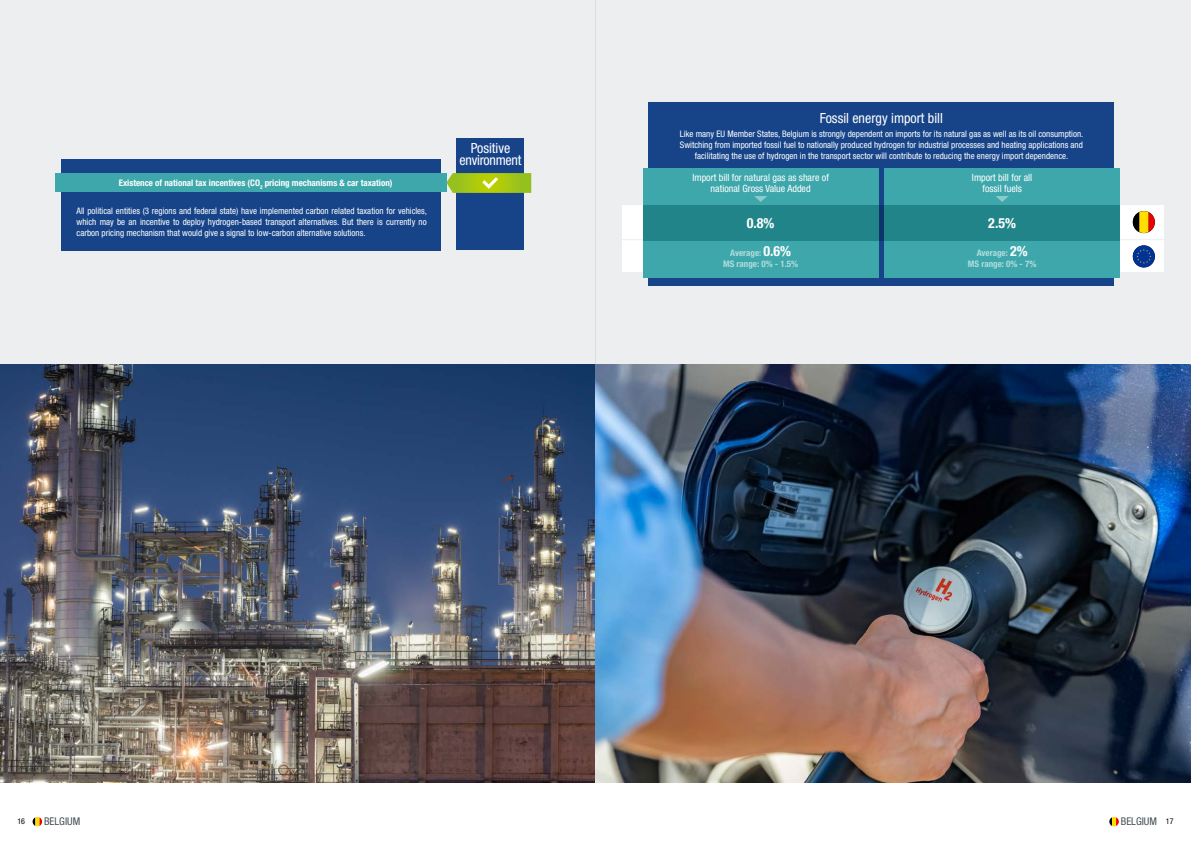
<style>
.page{position:relative;width:1191px;height:842px;background:#fff}
.page>*{position:absolute;margin:0;border:0;box-sizing:border-box;transform-origin:0 0}
.t1{font:condensed 14px "Helvetica Neue";color:#fff}
.t2{font:condensed 14px/12px "Helvetica Neue";letter-spacing:-.02em;color:#fff;text-align:center}
.t3{font:700 condensed 14px "Helvetica Neue";color:#fff}
.t4{font:condensed 10.7px "Helvetica Neue";color:#445055}
.t5{font:condensed 10px/11px "Helvetica Neue";color:#fff;text-align:center}
.t6{font:condensed 9px/11px "Helvetica Neue";color:#fff;text-align:justify}
.t7{font:700 condensed 9px "Helvetica Neue";color:#fff}
.t8{font:700 condensed 9px/11px "Helvetica Neue";color:#b1dcdd;text-align:center}
.t9{font:condensed 8px "Helvetica Neue";color:#000}
.s1{font-size:14px;color:#fff}
.s2{font-size:8px;color:#000}
</style>
<div class="page">
<svg style="left:1109px;top:817px;width:9px;height:9px"></svg>
<svg style="left:33px;top:817px;width:9px;height:9px"></svg>
<div style="left:0;top:0;width:595px;height:495px;background:#eceef0"></div>
<div style="left:595px;top:0;width:596px;height:495px;background:#eceef0"></div>
<img style="left:0;top:364px;width:1191px;height:418px">
<div style="left:61px;top:159px;width:380px;height:91px;background:#174489"></div>
<div style="left:456px;top:139px;width:68px;height:111px;background:#174489"></div>
<div style="left:55px;top:174px;width:391px;height:18px;background:#3da7ab"></div>
<svg style="left:446px;top:173px;width:85px;height:20px;background:#a8c824"></svg>
<div style="left:622px;top:205px;width:542px;height:67px;background:#fff"></div>
<hr style="left:596px;top:239px;width:595px;height:1px;background:#eceef0">
<svg style="left:1132px;top:245px;width:22px;height:22px"></svg>
<svg style="left:1136px;top:249px;width:15px;height:15px"></svg>
<div style="left:648px;top:102px;width:466px;height:184px;background:#174489"></div>
<div style="left:884px;top:168px;width:235px;height:110px;background:#3da7ab"></div>
<div style="left:643px;top:168px;width:235px;height:110px;background:#3da7ab"></div>
<div style="left:643px;top:205px;width:476px;height:35px;background:#208488"></div>
<svg style="left:754px;top:196px;width:13px;height:6px"></svg>
<svg style="left:996px;top:196px;width:12px;height:6px"></svg>
<svg style="left:1132px;top:211px;width:22px;height:22px"></svg>
<p class="t7" style="left:119px;top:177px;width:275px">Existence of national tax incentives (CO<sub>2</sub> pricing mechanisms &amp; car taxation)</p>
<p class="t6" style="left:77px;top:205px;width:352px">All political entities (3 regions and federal state) have implemented carbon related taxation for vehicles, which may be an incentive to deploy hydrogen-based transport alternatives. But there is currently no carbon pricing mechanism that would give a signal to low-carbon alternative solutions.</p>
<h1 class="t2" style="left:459px;top:142px;width:63px">Positive environment</h1>
<h1 class="t1" style="left:820px;top:109px;width:125px">Fossil energy import bill</h1>
<p class="t6" style="left:680px;top:129px;width:405px;text-align:center">Like many EU Member States, Belgium is strongly dependent on imports for its natural gas as well as its oil consumption.<br>Switching from imported fossil fuel to nationally produced hydrogen for industrial processes and heating applications and facilitating the use of hydrogen in the transport sector will contribute to reducing the energy import dependence.</p>
<p class="t5" style="left:692px;top:172px;width:138px">Import bill for natural gas as share of national Gross Value Added</p>
<p class="t5" style="left:972px;top:172px;width:62px">Import bill for all fossil fuels</p>
<h1 class="t3" style="left:747px;top:215px;width:29px">0.8%</h1>
<h1 class="t3" style="left:988px;top:215px;width:29px">2.5%</h1>
<p class="t8" style="left:723px;top:247px;width:77px">Average: <span class="s1">0.6%<br></span>MS range: 0% - 1.5%</p>
<p class="t8" style="left:967px;top:247px;width:70px">Average: <span class="s1">2%<br></span>MS range: 0% - 7%</p>
<p class="t9" style="left:17px;top:817px;width:9px">16</p>
<p class="t4" style="left:44px;top:815px;width:38px">BELGIUM</p>
<p class="t4" style="left:1120px;top:815px;width:54px">BELGIUM <span class="s2">17</span></p>
</div>
